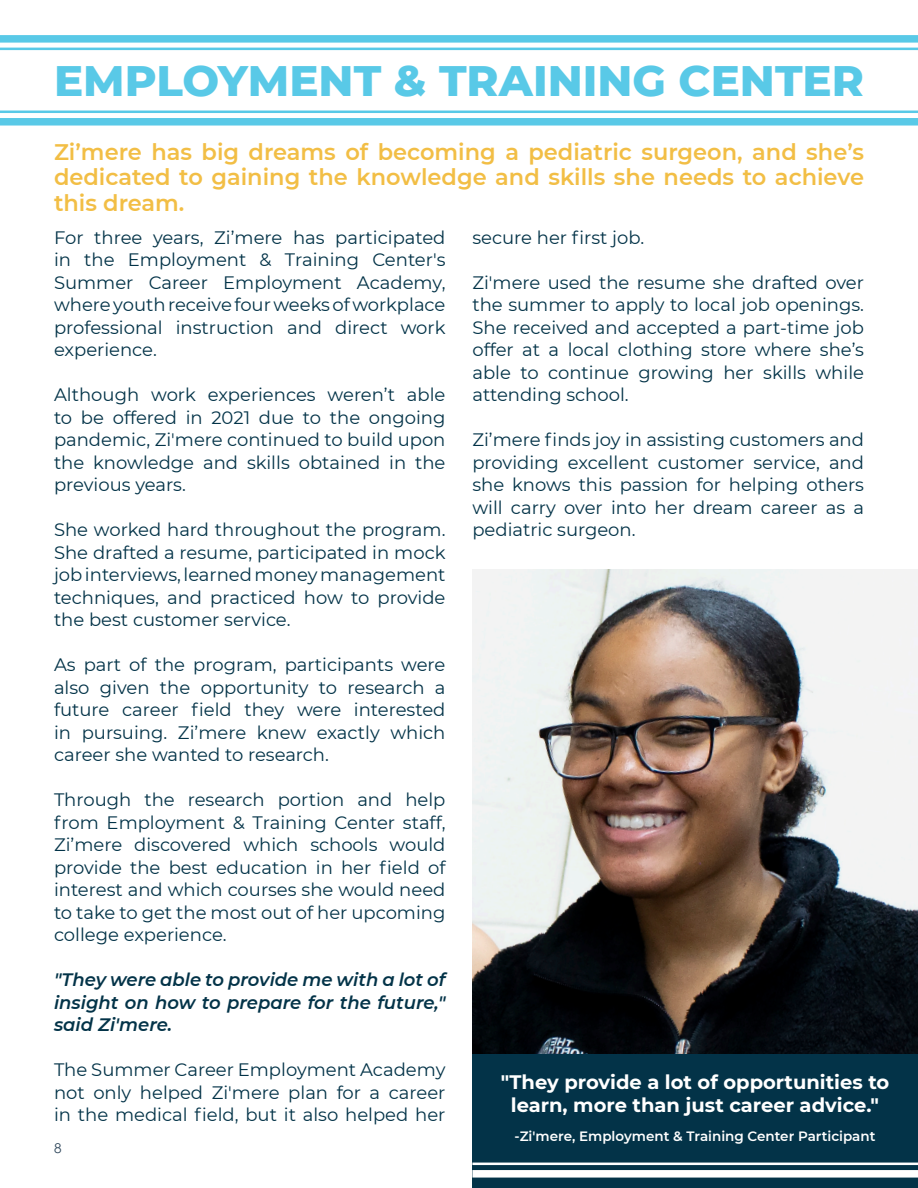
<style>
.page{position:relative;width:918px;height:1188px;background:#fff}
.page>*{position:absolute;margin:0;border:0;box-sizing:border-box;transform-origin:0 0}
.t1{font:800 43.5px "Montserrat";color:#59c9e7}
.t2{font:600 22.5px/25.5px "Montserrat";color:#f2be45;text-align:justify}
.t3{font:700 19.5px/23.4px "Montserrat";color:#fff;text-align:center}
.t4{font:18px/22.5px "Montserrat";color:#033348;text-align:justify}
.t5{font:italic 600 18px/22.5px "Montserrat";color:#033348;text-align:justify}
.t6{font:600 13.5px "Montserrat";color:#fff}
.t7{font:13.5px "Century Gothic";color:#334b5f}
</style>
<div class="page">
<div style="left:472px;top:1053px;width:446px;height:135px;background:#033348"></div>
<svg style="left:0;top:35px;width:918px;height:91px"></svg>
<svg style="left:0;top:48px;width:918px;height:65px"></svg>
<img style="left:472px;top:570px;width:446px;height:483px">
<hr style="left:472px;top:1163px;width:446px;height:2px;background:#fff">
<div style="left:472px;top:1170px;width:446px;height:8px;background:#fff"></div>
<p class="t1" style="left:54px;top:49px;width:812px">EMPLOYMENT &amp; TRAINING CENTER</p>
<p class="t2" style="left:54px;top:138px;width:812px">Zi’mere has big dreams of becoming a pediatric surgeon, and she’s dedicated to gaining the knowledge and skills she needs to achieve this dream.</p>
<p class="t4" style="left:54px;top:225px;width:393px">For three years, Zi’mere has participated in the Employment &amp; Training Center's Summer Career Employment Academy, where youth receive four weeks of workplace professional instruction and direct work experience.</p>
<p class="t4" style="left:54px;top:383px;width:393px">Although work experiences weren’t able to be offered in 2021 due to the ongoing pandemic, Zi'mere continued to build upon the knowledge and skills obtained in the previous years.</p>
<p class="t4" style="left:54px;top:518px;width:393px">She worked hard throughout the program.<br>She drafted a resume, participated in mock job interviews, learned money management techniques, and practiced how to provide the best customer service.</p>
<p class="t4" style="left:54px;top:653px;width:393px">As part of the program, participants were also given the opportunity to research a future career field they were interested in pursuing. Zi’mere knew exactly which career she wanted to research.</p>
<p class="t4" style="left:54px;top:788px;width:393px">Through the research portion and help from Employment &amp; Training Center staff, Zi’mere discovered which schools would provide the best education in her field of interest and which courses she would need to take to get the most out of her upcoming college experience.</p>
<p class="t5" style="left:54px;top:968px;width:393px">"They were able to provide me with a lot of insight on how to prepare for the future," said Zi'mere.</p>
<p class="t4" style="left:54px;top:1058px;width:393px">The Summer Career Employment Academy not only helped Zi'mere plan for a career in the medical field, but it also helped her</p>
<p class="t7" style="left:54px;top:1139px;width:9px">8</p>
<p class="t4" style="left:472px;top:225px;width:173px">secure her first job.</p>
<p class="t4" style="left:472px;top:270px;width:393px">Zi'mere used the resume she drafted over the summer to apply to local job openings.<br>She received and accepted a part-time job offer at a local clothing store where she’s able to continue growing her skills while attending school.</p>
<p class="t4" style="left:472px;top:428px;width:393px">Zi’mere finds joy in assisting customers and providing excellent customer service, and she knows this passion for helping others will carry over into her dream career as a pediatric surgeon.</p>
<p class="t3" style="left:501px;top:1069px;width:390px">"They provide a lot of opportunities to learn, more than just career advice."</p>
<p class="t6" style="left:514px;top:1126px;width:363px">-Zi'mere, Employment &amp; Training Center Participant</p>
</div>
